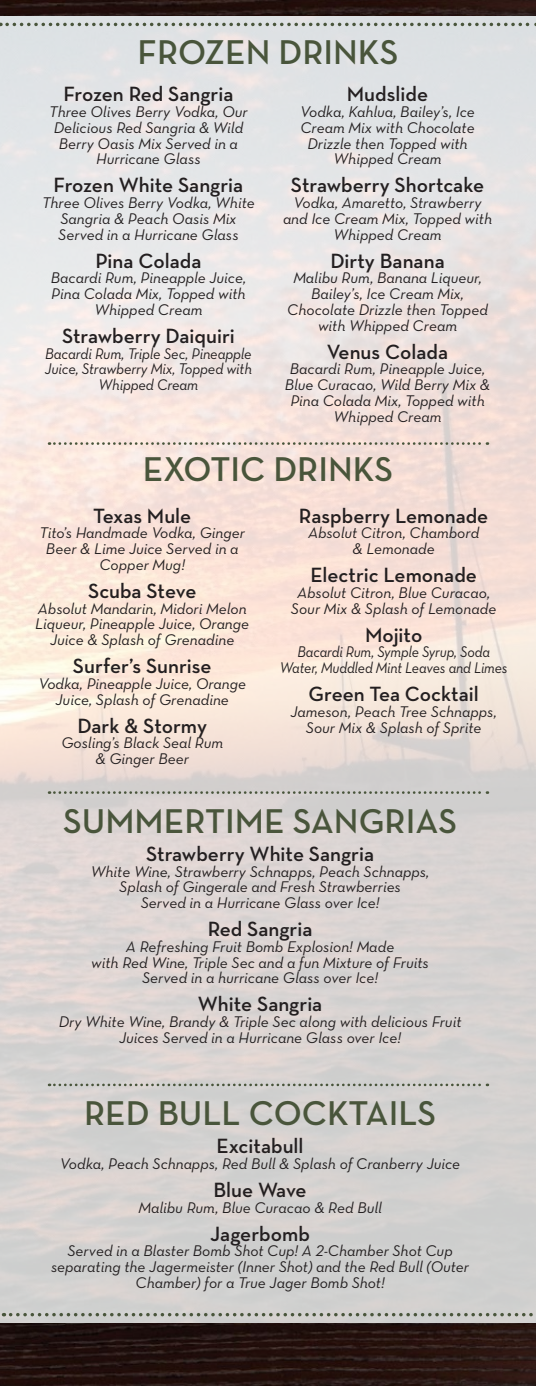
<style>
.page{position:relative;width:536px;height:1386px;background:#fff}
.page>*{position:absolute;margin:0;border:0;box-sizing:border-box;transform-origin:0 0}
.t1{font:600 35px "Neutra Text";color:#49553b}
.t2{font:600 21px "Neutra Text";color:#231f20}
.t3{font:15.75px/15.8px "Neutra Text Book Italic Alt";color:#231f20;text-align:center}
.t4{font:15.75px/15.8px "Neutra Text Book Italic Alt";color:#231f20;text-align:center;scale:.94 1}
.t5{font:15.75px/15.8px "Neutra Text Book Italic Alt";color:#231f20;text-align:center;scale:.91 1}
</style>
<div class="page">
<img style="left:0;top:15px;width:536px;height:1308px">
<svg style="left:49px;top:442px;width:438px;height:3px"></svg>
<svg style="left:49px;top:791px;width:438px;height:3px"></svg>
<svg style="left:49px;top:1084px;width:438px;height:2px"></svg>
<img style="left:0;top:0;width:536px;height:15px">
<svg style="left:7px;top:23px;width:529px;height:3px;background:#9fa69d"></svg>
<img style="left:0;top:1323px;width:536px;height:63px">
<svg style="left:11px;top:1313px;width:525px;height:3px;background:#999e92"></svg>
<h1 class="t1" style="left:137px;top:30px;width:262px">FROZEN DRINKS</h1>
<h2 class="t2" style="left:63px;top:81px;width:171px">Frozen Red Sangria</h2>
<p class="t3" style="left:49px;top:104px;width:200px">Three Olives Berry Vodka, Our<br>Delicious Red Sangria &amp; Wild<br>Berry Oasis Mix Served in a<br>Hurricane Glass</p>
<h2 class="t2" style="left:53px;top:172px;width:191px">Frozen White Sangria</h2>
<p class="t3" style="left:42px;top:195px;width:214px">Three Olives Berry Vodka, White<br>Sangria &amp; Peach Oasis Mix<br>Served in a Hurricane Glass</p>
<h2 class="t2" style="left:95px;top:248px;width:108px">Pina Colada</h2>
<p class="t3" style="left:51px;top:270px;width:197px">Bacardi Rum, Pineapple Juice,<br>Pina Colada Mix, Topped with<br>Whipped Cream</p>
<h2 class="t2" style="left:62px;top:323px;width:174px">Strawberry Daiquiri</h2>
<p class="t4" style="left:45px;top:345px;width:221px">Bacardi Rum, Triple Sec, Pineapple<br>Juice, Strawberry Mix, Topped with<br>Whipped Cream</p>
<h2 class="t2" style="left:347px;top:81px;width:83px">Mudslide</h2>
<p class="t3" style="left:300px;top:104px;width:176px">Vodka, Kahlua, Bailey’s, Ice<br>Cream Mix with Chocolate<br>Drizzle then Topped with<br>Whipped Cream</p>
<h2 class="t2" style="left:291px;top:172px;width:194px">Strawberry Shortcake</h2>
<p class="t3" style="left:283px;top:195px;width:210px">Vodka, Amaretto, Strawberry and Ice Cream Mix, Topped with<br>Whipped Cream</p>
<h2 class="t2" style="left:330px;top:248px;width:116px">Dirty Banana</h2>
<p class="t3" style="left:287px;top:270px;width:202px">Malibu Rum, Banana Liqueur,<br>Bailey’s, Ice Cream Mix,<br>Chocolate Drizzle then Topped with Whipped Cream</p>
<h2 class="t2" style="left:327px;top:339px;width:123px">Venus Colada</h2>
<p class="t3" style="left:285px;top:361px;width:207px">Bacardi Rum, Pineapple Juice,<br>Blue Curacao, Wild Berry Mix &amp;<br>Pina Colada Mix, Topped with<br>Whipped Cream</p>
<h1 class="t1" style="left:143px;top:448px;width:252px">EXOTIC DRINKS</h1>
<h2 class="t2" style="left:93px;top:503px;width:100px">Texas Mule</h2>
<p class="t3" style="left:40px;top:525px;width:207px">Tito’s Handmade Vodka, Ginger<br>Beer &amp; Lime Juice Served in a<br>Copper Mug!</p>
<h2 class="t2" style="left:88px;top:578px;width:110px">Scuba Steve</h2>
<p class="t3" style="left:35px;top:600px;width:215px">Absolut Mandarin, Midori Melon<br>Liqueur, Pineapple Juice, Orange<br>Juice &amp; Splash of Grenadine</p>
<h2 class="t2" style="left:73px;top:653px;width:140px">Surfer’s Sunrise</h2>
<p class="t3" style="left:38px;top:675px;width:209px">Vodka, Pineapple Juice, Orange<br>Juice, Splash of Grenadine</p>
<h2 class="t2" style="left:77px;top:713px;width:131px">Dark &amp; Stormy</h2>
<p class="t3" style="left:61px;top:735px;width:163px">Gosling’s Black Seal Rum &amp; Ginger Beer</p>
<h2 class="t2" style="left:299px;top:503px;width:191px">Raspberry Lemonade</h2>
<p class="t3" style="left:308px;top:525px;width:172px">Absolut Citron, Chambord &amp; Lemonade</p>
<h2 class="t2" style="left:310px;top:562px;width:168px">Electric Lemonade</h2>
<p class="t3" style="left:291px;top:584px;width:207px">Absolut Citron, Blue Curacao,<br>Sour Mix &amp; Splash of Lemonade</p>
<h2 class="t2" style="left:365px;top:622px;width:59px">Mojito</h2>
<p class="t5" style="left:280px;top:644px;width:252px">Bacardi Rum, Symple Syrup, Soda<br>Water, Muddled Mint Leaves and Limes</p>
<h2 class="t2" style="left:308px;top:681px;width:171px">Green Tea Cocktail</h2>
<p class="t3" style="left:290px;top:703px;width:208px">Jameson, Peach Tree Schnapps,<br>Sour Mix &amp; Splash of Sprite</p>
<h1 class="t1" style="left:63px;top:799px;width:395px">SUMMERTIME SANGRIAS</h1>
<h2 class="t2" style="left:146px;top:841px;width:229px">Strawberry White Sangria</h2>
<p class="t3" style="left:91px;top:863px;width:340px">White Wine, Strawberry Schnapps, Peach Schnapps,<br>Splash of Gingerale and Fresh Strawberries<br>Served in a Hurricane Glass over Ice!</p>
<h2 class="t2" style="left:208px;top:916px;width:106px">Red Sangria</h2>
<p class="t3" style="left:91px;top:938px;width:339px">A Refreshing Fruit Bomb Explosion! Made<br>with Red Wine, Triple Sec and a fun Mixture of Fruits<br>Served in a hurricane Glass over Ice!</p>
<h2 class="t2" style="left:198px;top:991px;width:126px">White Sangria</h2>
<p class="t3" style="left:59px;top:1014px;width:404px">Dry White Wine, Brandy &amp; Triple Sec along with delicious Fruit<br>Juices Served in a Hurricane Glass over Ice!</p>
<h1 class="t1" style="left:84px;top:1092px;width:353px">RED BULL COCKTAILS</h1>
<h2 class="t2" style="left:216px;top:1133px;width:88px">Excitabull</h2>
<p class="t3" style="left:60px;top:1155px;width:401px">Vodka, Peach Schnapps, Red Bull &amp; Splash of Cranberry Juice</p>
<h2 class="t2" style="left:213px;top:1177px;width:95px">Blue Wave</h2>
<p class="t3" style="left:138px;top:1199px;width:245px">Malibu Rum, Blue Curacao &amp; Red Bull</p>
<h2 class="t2" style="left:210px;top:1221px;width:101px">Jagerbomb</h2>
<p class="t3" style="left:51px;top:1243px;width:419px">Served in a Blaster Bomb Shot Cup! A 2-Chamber Shot Cup separating the Jagermeister (Inner Shot) and the Red Bull (Outer<br>Chamber) for a True Jager Bomb Shot!</p>
</div>
